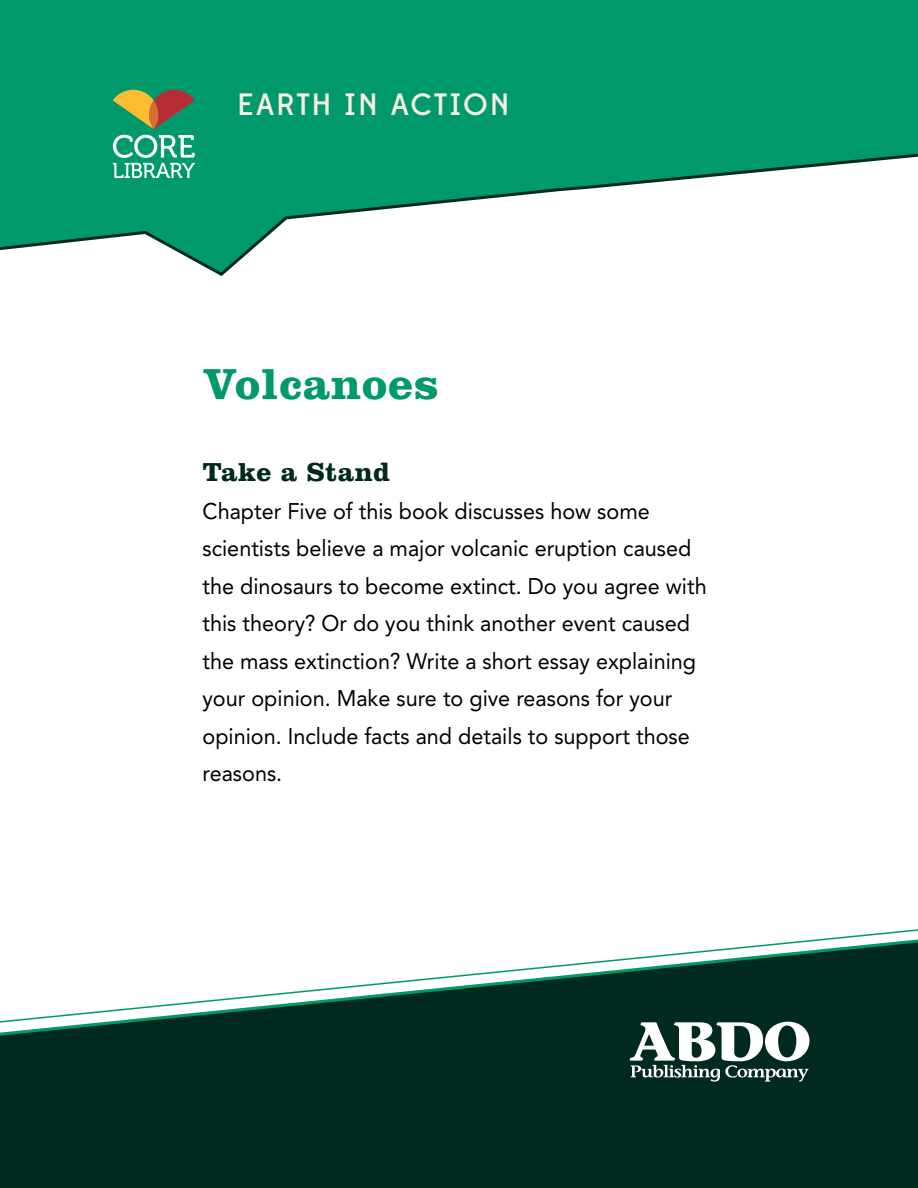
<style>
.page{position:relative;width:918px;height:1188px;background:#fff}
.page>*{position:absolute;margin:0;border:0;box-sizing:border-box;transform-origin:0 0}
.t1{font:700 45px "Clarendon";letter-spacing:.02em;color:#00996b}
.t2{font:500 30.9px "Edmondsans";letter-spacing:.06em;color:#f8eee1}
.t3{font:700 27px "Clarendon";letter-spacing:.02em;color:#002a1f}
.t4{font:22.5px/37.5px "Avenir LT Std";color:#000;scale:.96 1}
</style>
<div class="page">
<svg style="left:0;top:0;width:918px;height:276px"></svg>
<div style="left:0;top:1033px;width:918px;height:155px;background:#002a1f"></div>
<svg style="left:0;top:929px;width:918px;height:104px"></svg>
<svg style="left:113px;top:135px;width:82px;height:43px"></svg>
<svg style="left:113px;top:86px;width:82px;height:43px;background:#6d864e"></svg>
<svg style="left:630px;top:1022px;width:179px;height:60px"></svg>
<h2 class="t2" style="left:237px;top:86px;width:274px">EARTH IN ACTION</h2>
<h1 class="t1" style="left:202px;top:357px;width:238px">Volcanoes</h1>
<p class="t3" style="left:202px;top:456px;width:189px">Take a Stand</p>
<p class="t4" style="left:202px;top:492px;width:527px">Chapter Five of this book discusses how some scientists believe a major volcanic eruption caused the dinosaurs to become extinct. Do you agree with this theory? Or do you think another event caused the mass extinction? Write a short essay explaining your opinion. Make sure to give reasons for your opinion. Include facts and details to support those reasons.</p>
</div>
